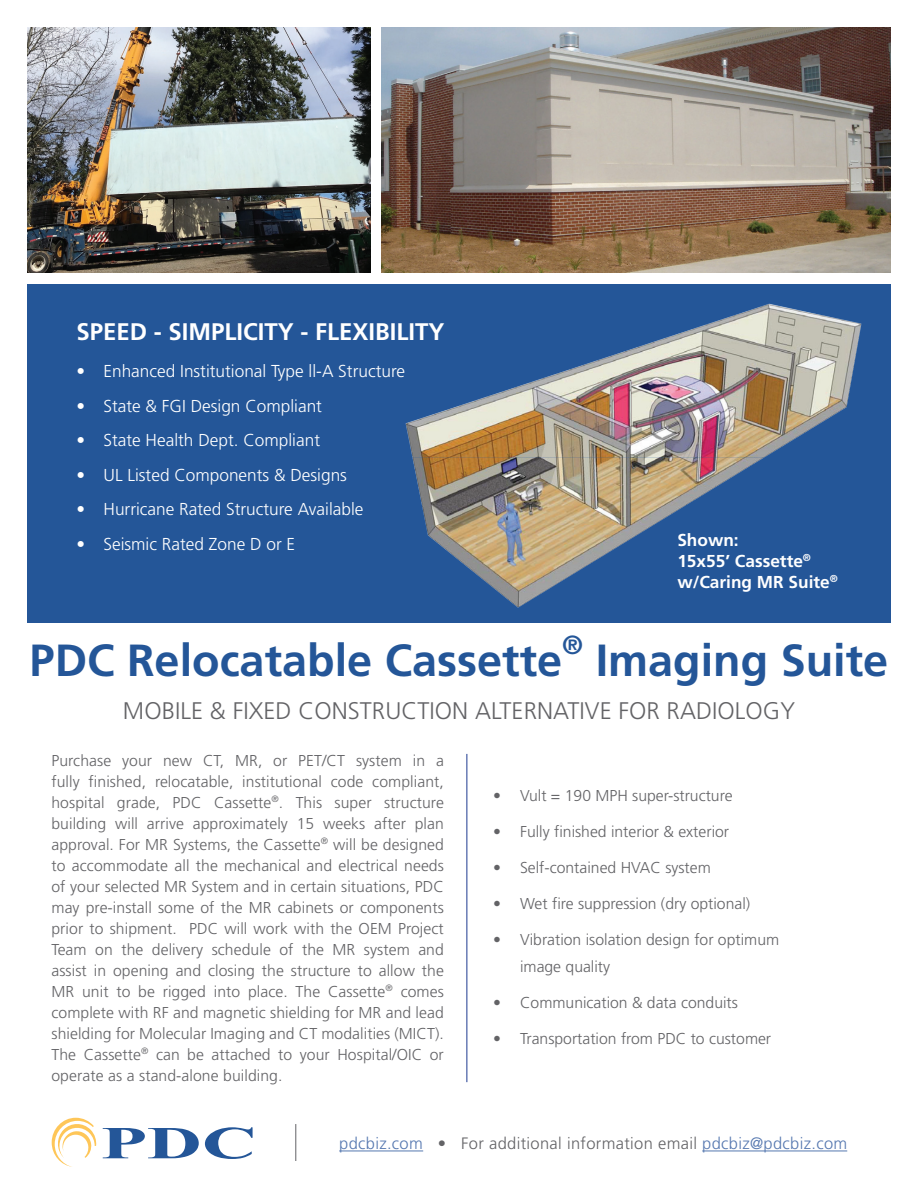
<style>
.page{position:relative;width:918px;height:1188px;background:#fff}
.page>*{position:absolute;margin:0;border:0;box-sizing:border-box;transform-origin:0 0}
.t1{font:700 45px "Frutiger LT Std";color:#245698}
.t2{font:700 26.25px "Frutiger LT Std";color:#245698}
.t3{font:300 24px "Frutiger LT Std";color:#636366}
.t4{font:700 24px "Frutiger LT Std";color:#fff}
.t5{font:300 17.25px "Frutiger";color:#fff}
.t6{font:700 17.25px/21px "Frutiger LT Std";color:#fff}
.t7{font:300 16.5px "Frutiger";letter-spacing:.02em;color:#636366}
.t8{font:300 15.75px/21px "Frutiger";color:#636366;text-align:justify}
.s1{color:#5678b0}
</style>
<div class="page">
<div style="left:27px;top:284px;width:864px;height:338px;background:#245698"></div>
<hr style="left:339px;top:1151px;width:84px;height:1px;background:#5678b0">
<hr style="left:702px;top:1151px;width:145px;height:1px;background:#5678b0">
<img style="left:27px;top:27px;width:343px;height:245px">
<img style="left:381px;top:27px;width:510px;height:245px">
<img style="left:405px;top:303px;width:457px;height:305px">
<svg style="left:103px;top:1128px;width:96px;height:30px"></svg>
<svg style="left:205px;top:1127px;width:48px;height:32px"></svg>
<svg style="left:52px;top:1118px;width:45px;height:49px"></svg>
<hr style="left:466px;top:754px;width:1px;height:328px;background:#1d3a90">
<hr style="left:295px;top:1124px;width:1px;height:37px;background:#636366">
<h3 class="t4" style="left:76px;top:317px;width:370px">SPEED - SIMPLICITY - FLEXIBILITY</h3>
<p class="t5" style="left:76px;top:362px;width:330px">• Enhanced Institutional Type ll-A Structure</p>
<p class="t5" style="left:76px;top:396px;width:247px">• State &amp; FGI Design Compliant</p>
<p class="t5" style="left:76px;top:431px;width:245px">• State Health Dept. Compliant</p>
<p class="t5" style="left:76px;top:465px;width:272px">• UL Listed Components &amp; Designs</p>
<p class="t5" style="left:76px;top:500px;width:289px">• Hurricane Rated Structure Available</p>
<p class="t5" style="left:76px;top:534px;width:220px">• Seismic Rated Zone D or E</p>
<p class="t6" style="left:677px;top:530px;width:162px">Shown:<br>15x55’ Cassette<sup>® </sup>w/Caring MR Suite<sup>®</sup></p>
<h1 class="t1" style="left:30px;top:634px;width:534px">PDC Relocatable Cassette</h1>
<h2 class="t2" style="left:562px;top:629px;width:22px">®</h2>
<h1 class="t1" style="left:596px;top:634px;width:294px">Imaging Suite</h1>
<h3 class="t3" style="left:123px;top:697px;width:674px">MOBILE &amp; FIXED CONSTRUCTION ALTERNATIVE FOR RADIOLOGY</h3>
<p class="t8" style="left:51px;top:750px;width:394px">Purchase your new CT, MR, or PET/CT system in a fully finished, relocatable, institutional code compliant, hospital grade, PDC Cassette<sup>®</sup>. This super structure building will arrive approximately 15 weeks after plan approval. For MR Systems, the Cassette<sup>®</sup> will be designed to accommodate all the mechanical and electrical needs of your selected MR System and in certain situations, PDC may pre-install some of the MR cabinets or components prior to shipment. PDC will work with the OEM Project Team on the delivery schedule of the MR system and assist in opening and closing the structure to allow the MR unit to be rigged into place. The Cassette<sup>®</sup> comes complete with RF and magnetic shielding for MR and lead shielding for Molecular Imaging and CT modalities (MICT).<br>The Cassette<sup>®</sup> can be attached to your Hospital/OIC or operate as a stand-alone building.</p>
<p class="t8" style="left:493px;top:785px;width:241px">• Vult = 190 MPH super-structure</p>
<p class="t8" style="left:493px;top:821px;width:238px">• Fully finished interior &amp; exterior</p>
<p class="t8" style="left:493px;top:857px;width:219px">• Self-contained HVAC system</p>
<p class="t8" style="left:493px;top:893px;width:259px">• Wet fire suppression (dry optional)</p>
<p class="t8" style="left:520px;top:926px;width:261px;line-height:27px;text-indent:-27px">• Vibration isolation design for optimum image quality</p>
<p class="t8" style="left:493px;top:992px;width:246px">• Communication &amp; data conduits</p>
<p class="t8" style="left:493px;top:1028px;width:280px">• Transportation from PDC to customer</p>
<p class="t7" style="left:339px;top:1134px;width:510px"><span class="s1">pdcbiz.com</span> • For additional information email <span class="s1">pdcbiz@pdcbiz.com</span></p>
</div>
